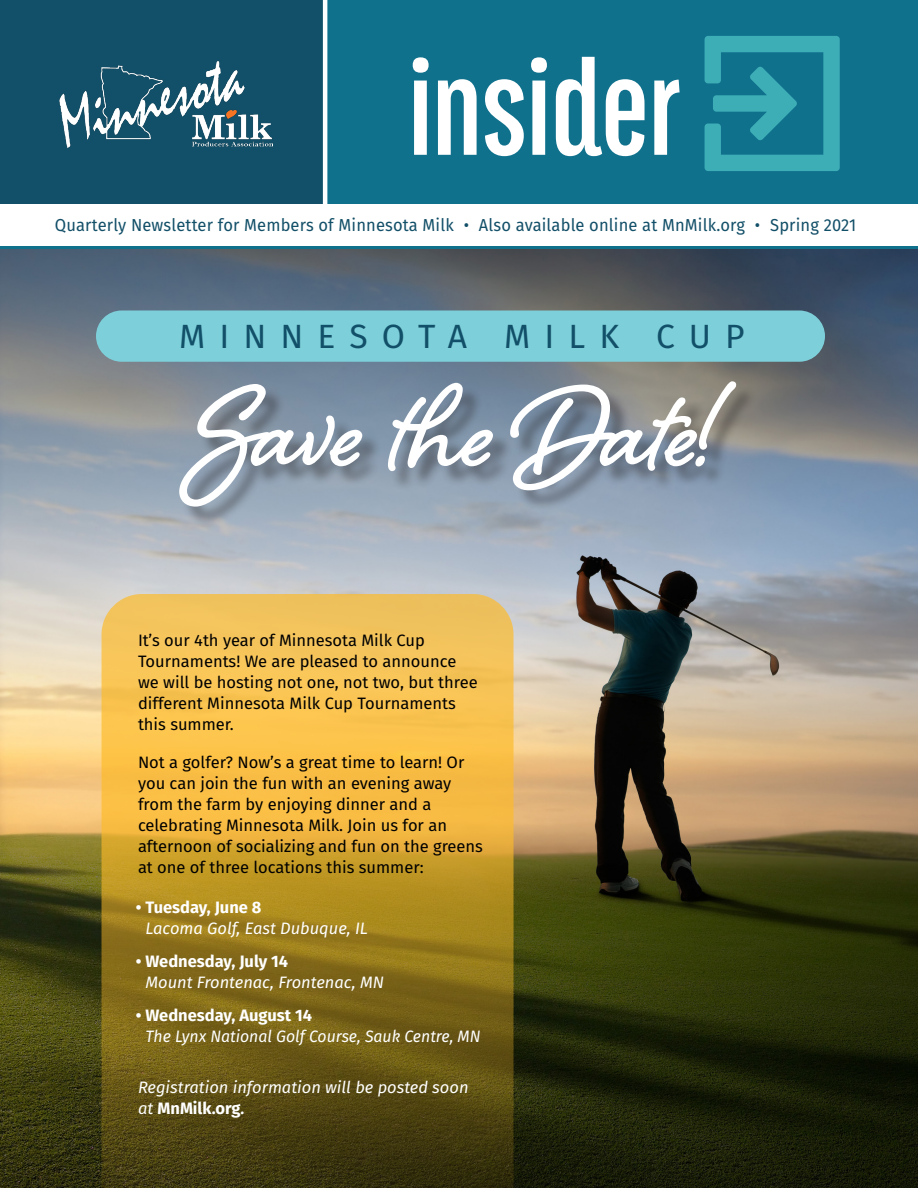
<style>
.page{position:relative;width:918px;height:1188px;background:#fff}
.page>*{position:absolute;margin:0;border:0;box-sizing:border-box;transform-origin:0 0}
.t1{font:700 148.5px "Titular";color:#fff}
.t2{font:700 146.7px "Shelby";color:#fff}
.Paragraph_Style_1{font:33.6px "Fira Sans";letter-spacing:.42em;color:#124f68}
.t3{font:17.4px "Fira Sans";letter-spacing:.01em;color:#124f68;scale:.95 1}
.Article--Text{font:16.5px/21px "Fira Sans";color:#000001}
.Article--Text-2{font:italic 16.5px/21px "Fira Sans";color:#fff}
.Article--Text-3{font:italic 16.5px/21px "Fira Sans";color:#fff;scale:.96 1}
.s1{font-weight:700;font-style:normal}
.s2{font-weight:600}
</style>
<div class="page">
<div style="left:325px;top:0;width:593px;height:204px;background:#10718d"></div>
<div style="left:0;top:0;width:325px;height:204px;background:#124f68"></div>
<img style="left:59px;top:61px;width:213px;height:87px">
<svg style="left:705px;top:36px;width:135px;height:135px"></svg>
<hr style="left:323px;top:0;width:4px;height:212px;background:#fff">
<img style="left:0;top:249px;width:918px;height:939px">
<div style="left:183px;top:385px;width:574px;height:142px;background:#231f20;opacity:.45"></div>
<div style="left:96px;top:310px;width:729px;height:52px;background:#7dd0da;border-radius:26px"></div>
<hr style="left:0;top:246px;width:918px;height:3px;background:#10718d">
<svg style="left:102px;top:594px;width:412px;height:594px"></svg>
<p class="t1" style="left:409px;top:33px;width:273px">insider</p>
<p class="t3" style="left:55px;top:212px;width:845px">Quarterly Newsletter for Members of Minnesota Milk • Also available online at MnMilk.org • Spring 2021</p>
<p class="Paragraph_Style_1" style="left:179px;top:311px;width:567px">MINNESOTA MILK CUP</p>
<p class="t2" style="left:198px;top:329px;width:518px">Save the Date!</p>
<p class="Article--Text" style="left:138px;top:630px;width:341px">It’s our 4th year of Minnesota Milk Cup Tournaments! We are pleased to announce we will be hosting not one, not two, but three different Minnesota Milk Cup Tournaments this summer.</p>
<p class="Article--Text" style="left:138px;top:751px;width:347px">Not a golfer? Now’s a great time to learn! Or you can join the fun with an evening away from the farm by enjoying dinner and a celebrating Minnesota Milk. Join us for an afternoon of socializing and fun on the greens at one of three locations this summer:</p>
<p class="Article--Text-2" style="left:146px;top:897px;width:224px;text-indent:-10px"><span class="s1">• Tuesday, June 8<br></span>Lacoma Golf, East Dubuque, IL</p>
<p class="Article--Text-2" style="left:146px;top:951px;width:240px;text-indent:-10px"><span class="s1">• Wednesday, July 14<br></span>Mount Frontenac, Frontenac, MN</p>
<p class="Article--Text-3" style="left:146px;top:1005px;width:351px;text-indent:-10px"><span class="s1">• Wednesday, August 14<br></span>The Lynx National Golf Course, Sauk Centre, MN</p>
<p class="Article--Text-2" style="left:138px;top:1077px;width:332px">Registration information will be posted soon at <span class="s1">MnMilk.org</span><span class="s2">.</span></p>
</div>
